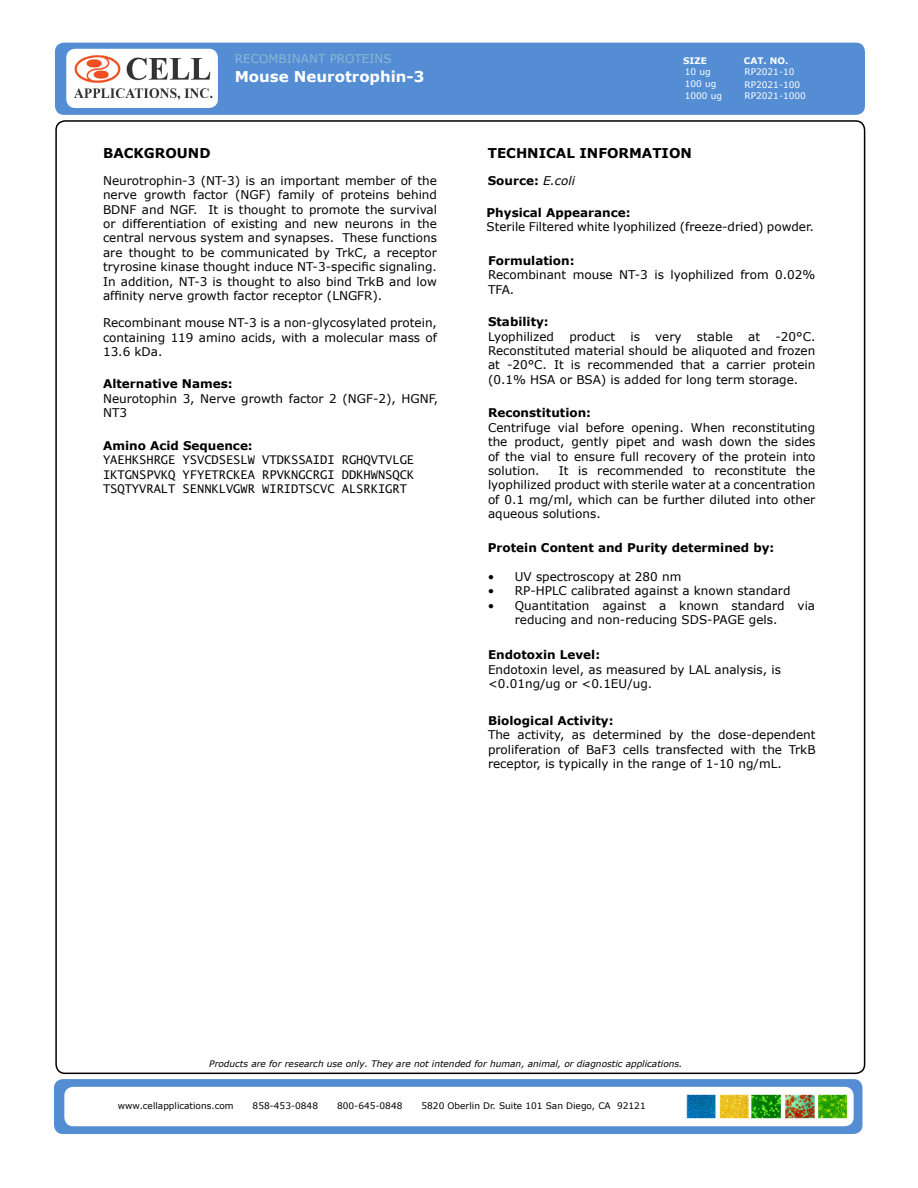
<style>
.page{position:relative;width:918px;height:1188px;background:#fff}
.page>*{position:absolute;margin:0;border:0;box-sizing:border-box;transform-origin:0 0}
.t1{font:700 15px "Verdana";color:#fff}
.t2{font:700 13.5px "Verdana";color:#000}
.t3{font:12px/14.4px "Verdana";color:#000;text-align:justify}
.t4{font:700 12px "Verdana";color:#000}
.t5{font:12px/14.4px "Lucida Sans Typewriter";color:#000;text-align:justify}
.t6{font:12px "Verdana";color:#88b9d3}
.t7{font:italic 9px "Verdana";color:#000}
.t8{font:9px "Verdana";color:#000}
.t9{font:9px/11.7px "Verdana";color:#fff}
.t10{font:700 9px "Verdana";color:#fff}
.s1{font-weight:400;font-style:italic}
</style>
<div class="page">
<div style="left:54px;top:1079px;width:808px;height:55px;background:#548dd4;border-radius:9px"></div>
<div style="left:64px;top:1087px;width:790px;height:39px;background:#fff;border-radius:9px"></div>
<img style="left:686px;top:1094px;width:161px;height:25px">
<div style="left:55px;top:43px;width:810px;height:72px;background:#548dd4;border-radius:9px"></div>
<img style="left:66px;top:49px;width:152px;height:59px">
<p class="t6" style="left:235px;top:51px;width:158px">RECOMBINANT PROTEINS</p>
<p class="t2" style="left:103px;top:144px;width:109px">BACKGROUND</p>
<p class="t1" style="left:235px;top:66px;width:191px">Mouse Neurotrophin-3</p>
<p class="t3" style="left:103px;top:173px;width:335px">Neurotrophin-3 (NT-3) is an important member of the nerve growth factor (NGF) family of proteins behind BDNF and NGF. It is thought to promote the survival or differentiation of existing and new neurons in the central nervous system and synapses. These functions are thought to be communicated by TrkC, a receptor tryrosine kinase thought induce NT-3-specific signaling.<br>In addition, NT-3 is thought to also bind TrkB and low affinity nerve growth factor receptor (LNGFR).</p>
<p class="t3" style="left:103px;top:315px;width:335px">Recombinant mouse NT-3 is a non-glycosylated protein, containing 119 amino acids, with a molecular mass of 13.6 kDa.</p>
<p class="t4" style="left:103px;top:375px;width:131px">Alternative Names:</p>
<p class="t3" style="left:103px;top:391px;width:337px">Neurotophin 3, Nerve growth factor 2 (NGF-2), HGNF,<br>NT3</p>
<p class="t4" style="left:103px;top:437px;width:151px">Amino Acid Sequence:</p>
<p class="t5" style="left:103px;top:453px;width:313px">YAEHKSHRGE YSVCDSESLW VTDKSSAIDI RGHQVTVLGE IKTGNSPVKQ YFYETRCKEA RPVKNGCRGI DDKHWNSQCK TSQTYVRALT SENNKLVGWR WIRIDTSCVC ALSRKIGRT</p>
<p class="t10" style="left:683px;top:54px;width:25px">SIZE</p>
<p class="t10" style="left:744px;top:54px;width:46px">CAT. NO.</p>
<p class="t9" style="left:685px;top:66px;width:27px">10 ug</p>
<p class="t9" style="left:744px;top:66px;width:52px">RP2021-10</p>
<p class="t9" style="left:685px;top:78px;width:39px">100 ug<br>1000 ug</p>
<p class="t9" style="left:744px;top:79px;width:63px;line-height:11.2px">RP2021-100<br>RP2021-1000</p>
<p class="t2" style="left:488px;top:144px;width:206px">TECHNICAL INFORMATION</p>
<p class="t4" style="left:488px;top:172px;width:89px">Source: <span class="s1">E.coli</span></p>
<p class="t4" style="left:487px;top:204px;width:146px">Physical Appearance:</p>
<p class="t3" style="left:487px;top:220px;width:329px">Sterile Filtered white lyophilized (freeze-dried) powder.</p>
<p class="t4" style="left:488px;top:252px;width:88px">Formulation:</p>
<p class="t3" style="left:488px;top:268px;width:329px">Recombinant mouse NT-3 is lyophilized from 0.02%<br>TFA.</p>
<p class="t4" style="left:488px;top:313px;width:62px">Stability:</p>
<p class="t3" style="left:488px;top:329px;width:68px">Lyophilized</p>
<p class="t3" style="left:569px;top:329px;width:47px">product</p>
<p class="t3" style="left:631px;top:329px;width:11px">is</p>
<p class="t3" style="left:655px;top:329px;width:28px">very</p>
<p class="t3" style="left:697px;top:329px;width:38px">stable</p>
<p class="t3" style="left:748px;top:329px;width:13px">at</p>
<p class="t3" style="left:488px;top:329px;width:329px;text-indent:287px">-20°C.<br>Reconstituted material should be aliquoted and frozen at -20°C. It is recommended that a carrier protein (0.1% HSA or BSA) is added for long term storage.</p>
<p class="t4" style="left:488px;top:405px;width:105px">Reconstitution:</p>
<p class="t3" style="left:488px;top:420px;width:329px">Centrifuge vial before opening. When reconstituting the product, gently pipet and wash down the sides of the vial to ensure full recovery of the protein into solution.</p>
<p class="t3" style="left:488px;top:463px;width:329px;text-indent:71px">It is recommended to reconstitute the lyophilized product with sterile water at a concentration of 0.1 mg/ml, which can be further diluted into other aqueous solutions.</p>
<p class="t4" style="left:488px;top:539px;width:288px">Protein Content and Purity determined by:</p>
<p class="t3" style="left:488px;top:569px;width:195px">• UV spectroscopy at 280 nm</p>
<p class="t3" style="left:488px;top:583px;width:304px">• RP-HPLC calibrated against a known standard</p>
<p class="t3" style="left:515px;top:598px;width:302px;text-indent:-27px">• Quantitation against a known standard via reducing and non-reducing SDS-PAGE gels.</p>
<p class="t4" style="left:488px;top:646px;width:114px">Endotoxin Level:</p>
<p class="t3" style="left:488px;top:662px;width:294px">Endotoxin level, as measured by LAL analysis, is &lt;0.01ng/ug or &lt;0.1EU/ug.</p>
<p class="t4" style="left:488px;top:712px;width:127px">Biological Activity:</p>
<p class="t3" style="left:488px;top:728px;width:329px">The activity, as determined by the dose-dependent proliferation of BaF3 cells transfected with the TrkB receptor, is typically in the range of 1-10 ng/mL.</p>
<p class="t7" style="left:209px;top:1058px;width:475px">Products are for research use only. They are not intended for human, animal, or diagnostic applications.</p>
<p class="t8" style="left:118px;top:1099px;width:117px">www.cellapplications.com</p>
<p class="t8" style="left:253px;top:1099px;width:67px">858-453-0848</p>
<p class="t8" style="left:337px;top:1099px;width:67px">800-645-0848</p>
<p class="t8" style="left:421px;top:1099px;width:226px">5820 Oberlin Dr. Suite 101 San Diego, CA 92121</p>
</div>
